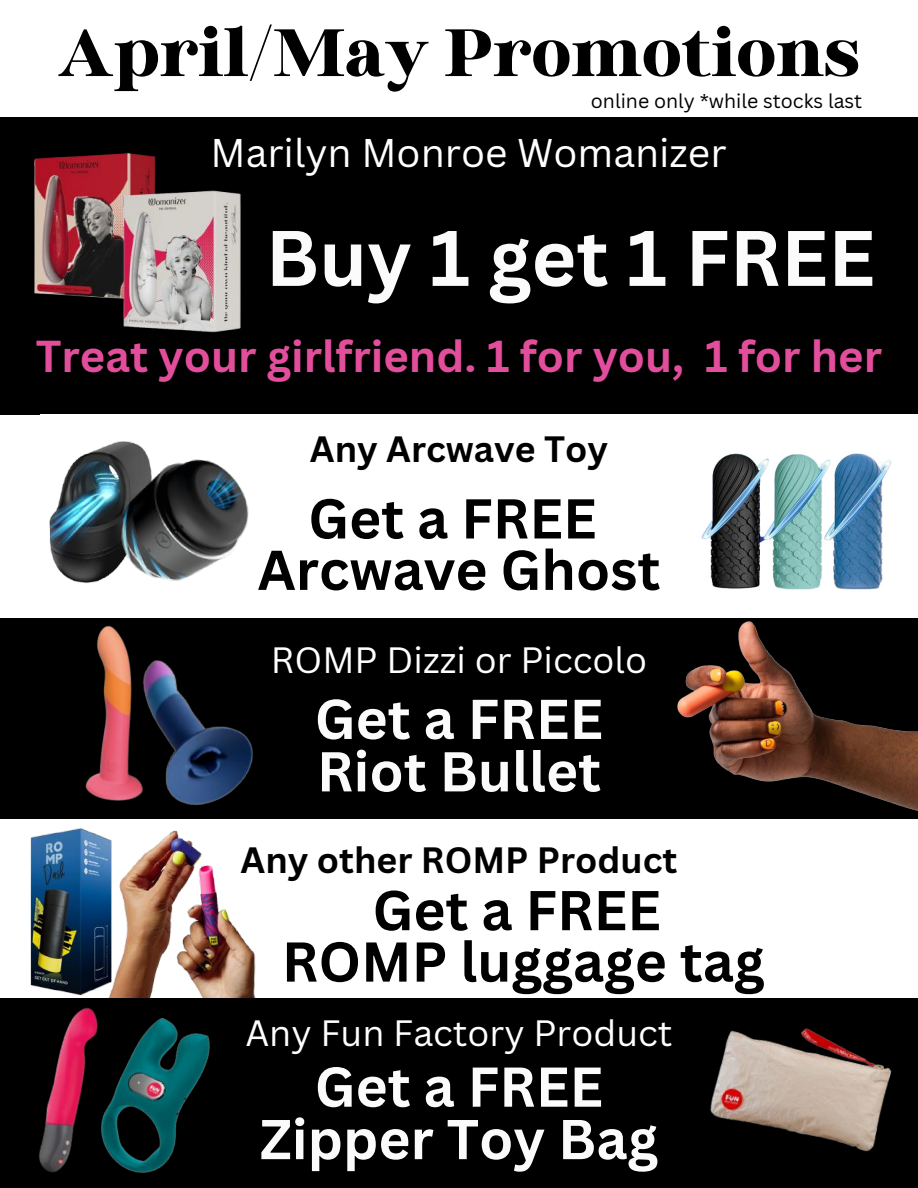
<style>
.page{position:relative;width:918px;height:1188px;background:#fff}
.page>*{position:absolute;margin:0;border:0;box-sizing:border-box;transform-origin:0 0}
.t1{font:700 82.5px "Binggo Wood Display";color:#000}
.t2{font:700 76.8px "Canva Sans";color:#fbfbfb}
.t3{font:700 54.9px/51.4px "Canva Sans";color:#000;text-align:center}
.t4{font:700 54.9px/52.5px "Canva Sans";color:#fbfbfb}
.t5{font:700 43.5px "Canva Sans";color:#e34e9c}
.t6{font:39px "Canva Sans";color:#fff}
.t7{font:35.7px "Canva Sans";color:#fff}
.t8{font:700 35.7px "Canva Sans";color:#000}
.t9{font:19.5px "Canva Sans";color:#000}
</style>
<div class="page">
<div style="left:0;top:117px;width:918px;height:297px;background:#000"></div>
<img style="left:34px;top:153px;width:122px;height:145px">
<img style="left:96px;top:171px;width:145px;height:162px">
<div style="left:0;top:619px;width:918px;height:200px;background:#000"></div>
<div style="left:0;top:998px;width:918px;height:190px;background:#000"></div>
<img style="left:49px;top:441px;width:90px;height:142px">
<img style="left:108px;top:445px;width:141px;height:138px">
<img style="left:85px;top:625px;width:23px;height:175px">
<img style="left:108px;top:618px;width:169px;height:187px">
<img style="left:30px;top:828px;width:59px;height:168px">
<img style="left:108px;top:1018px;width:102px;height:155px">
<img style="left:89px;top:805px;width:167px;height:193px">
<img style="left:39px;top:1007px;width:69px;height:166px">
<img style="left:701px;top:453px;width:190px;height:137px">
<img style="left:656px;top:618px;width:262px;height:193px">
<img style="left:710px;top:1028px;width:182px;height:124px">
<h1 class="t1" style="left:58px;top:11px;width:804px">April/May Promotions</h1>
<p class="t9" style="left:591px;top:87px;width:273px">online only *while stocks last</p>
<p class="t6" style="left:210px;top:126px;width:518px">Marilyn Monroe Womanizer</p>
<h2 class="t2" style="left:266px;top:204px;width:611px">Buy 1 get 1 FREE</h2>
<p class="t5" style="left:36px;top:325px;width:848px">Treat your girlfriend. 1 for you, 1 for her</p>
<p class="t8" style="left:310px;top:424px;width:300px">Any Arcwave Toy</p>
<p class="t3" style="left:258px;top:491px;width:404px">Get a FREE<br>Arcwave Ghost</p>
<p class="t7" style="left:271px;top:635px;width:378px">ROMP Dizzi or Piccolo</p>
<p class="t4" style="left:315px;top:691px;width:290px">Get a FREE<br>Riot Bullet</p>
<p class="t8" style="left:241px;top:834px;width:438px">Any other ROMP Product</p>
<p class="t3" style="left:282px;top:883px;width:484px">Get a FREE<br>ROMP luggage tag</p>
<p class="t7" style="left:245px;top:1008px;width:429px">Any Fun Factory Product</p>
<p class="t4" style="left:260px;top:1059px;width:400px;text-align:center">Get a FREE<br>Zipper Toy Bag</p>
</div>
